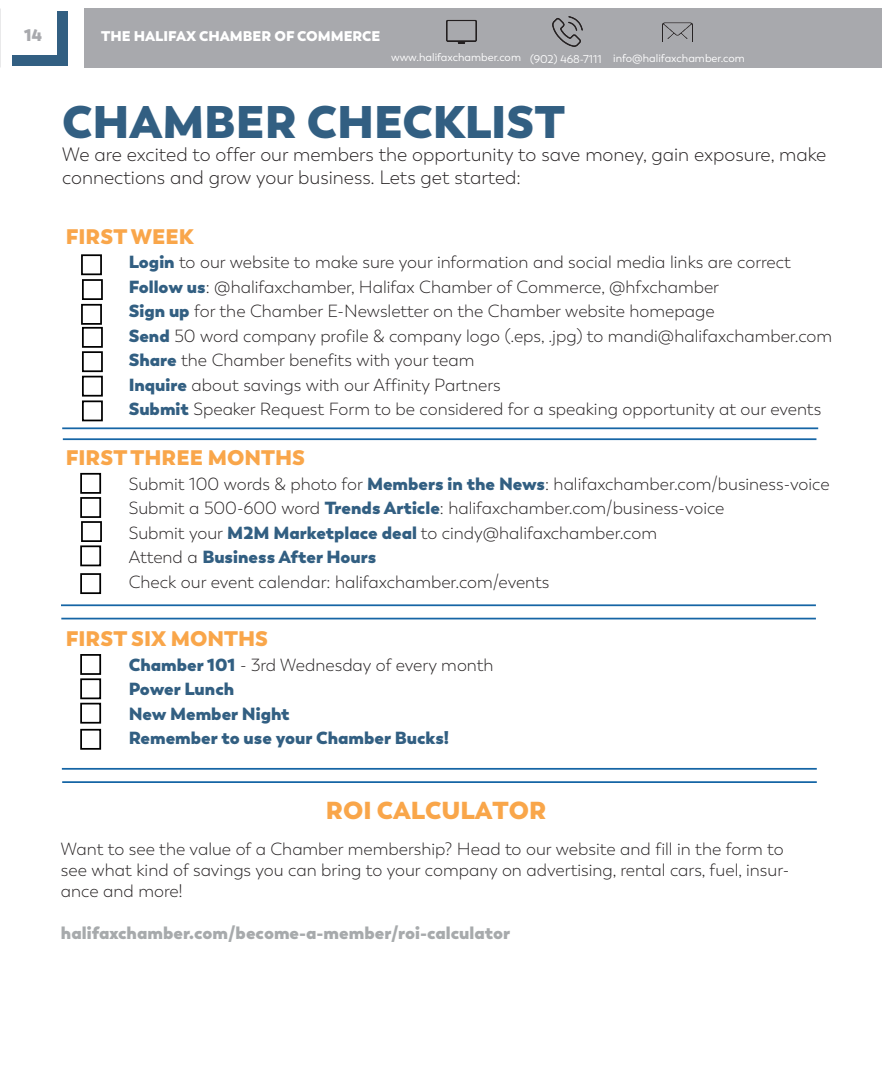
<style>
.page{position:relative;width:882px;height:1071px;background:#fff}
.page>*{position:absolute;margin:0;border:0;box-sizing:border-box;transform-origin:0 0}
.t1{font:800 45.5px "Trenda";color:#325f82}
.t2{font:800 24.5px "Trenda";color:#f9a64a}
.t3{font:800 21px "Trenda";color:#f9a64a}
.t4{font:300 19.25px/23.1px "Trenda";color:#231f20}
.t5{font:300 17.5px/21px "Trenda";color:#231f20}
.t6{font:800 17.5px "Trenda";color:#325f82}
.t7{font:800 17.5px "Trenda";color:#a7aaac}
.t8{font:800 16.8px "Trenda";color:#a8a9ad}
.t9{font:800 14px "Trenda";color:#fff}
.t10{font:11.2px "Trenda";color:#fff}
.s1{font-weight:800;color:#325f82}
.s2{font-weight:300;color:#231f20}
</style>
<div class="page">
<div style="left:84px;top:9px;width:798px;height:59px;background:#a8a9ad"></div>
<div style="left:57px;top:11px;width:10px;height:54px;background:#325f82"></div>
<div style="left:13px;top:55px;width:54px;height:10px;background:#325f82"></div>
<img style="left:446px;top:19px;width:30px;height:24px">
<img style="left:663px;top:22px;width:30px;height:19px">
<img style="left:552px;top:17px;width:30px;height:30px">
<div style="left:82px;top:327px;width:21px;height:21px;border:2px solid #000"></div>
<div style="left:81px;top:254px;width:21px;height:21px;border:2px solid #000"></div>
<div style="left:81px;top:304px;width:21px;height:21px;border:2px solid #000"></div>
<div style="left:80px;top:473px;width:21px;height:21px;border:2px solid #000"></div>
<div style="left:80px;top:497px;width:21px;height:21px;border:2px solid #000"></div>
<div style="left:80px;top:678px;width:21px;height:21px;border:2px solid #000"></div>
<div style="left:80px;top:703px;width:21px;height:21px;border:2px solid #000"></div>
<div style="left:80px;top:729px;width:21px;height:21px;border:2px solid #000"></div>
<div style="left:81px;top:521px;width:21px;height:21px;border:2px solid #000"></div>
<hr style="left:62px;top:427px;width:756px;height:2px;background:#1565a5">
<hr style="left:63px;top:438px;width:753px;height:2px;background:#1565a5">
<hr style="left:61px;top:604px;width:755px;height:2px;background:#1565a5">
<hr style="left:61px;top:618px;width:755px;height:1px;background:#1565a5">
<div style="left:82px;top:279px;width:21px;height:21px;border:2px solid #000"></div>
<div style="left:82px;top:351px;width:21px;height:21px;border:2px solid #000"></div>
<div style="left:80px;top:545px;width:21px;height:21px;border:2px solid #000"></div>
<div style="left:80px;top:573px;width:21px;height:21px;border:2px solid #000"></div>
<hr style="left:62px;top:768px;width:755px;height:2px;background:#1565a5">
<hr style="left:62px;top:781px;width:755px;height:2px;background:#1565a5">
<div style="left:80px;top:654px;width:21px;height:21px;border:2px solid #000"></div>
<div style="left:82px;top:376px;width:21px;height:21px;border:2px solid #000"></div>
<div style="left:82px;top:400px;width:21px;height:21px;border:2px solid #000"></div>
<p class="t8" style="left:24px;top:24px;width:19px">14</p>
<p class="t9" style="left:101px;top:27px;width:281px">THE HALIFAX CHAMBER OF COMMERCE</p>
<p class="t10" style="left:391px;top:51px;width:131px">www.halifaxchamber.com</p>
<p class="t10" style="left:530px;top:52px;width:73px">(902) 468-7111</p>
<p class="t10" style="left:613px;top:51px;width:133px">info@halifaxchamber.com</p>
<p class="t1" style="left:62px;top:92px;width:504px">CHAMBER CHECKLIST</p>
<p class="t4" style="left:62px;top:143px;width:766px">We are excited to offer our members the opportunity to save money, gain exposure, make connections and grow your business. Lets get started:</p>
<p class="t3" style="left:66px;top:223px;width:129px">FIRST WEEK</p>
<p class="t5" style="left:129px;top:252px;width:664px"><span class="s1">Login</span> to our website to make sure your information and social media links are correct</p>
<p class="t5" style="left:129px;top:277px;width:592px"><span class="s1">Follow us</span>: @halifaxchamber, Halifax Chamber of Commerce, @hfxchamber</p>
<p class="t5" style="left:129px;top:301px;width:587px"><span class="s1">Sign up</span> for the Chamber E-Newsletter on the Chamber website homepage</p>
<p class="t5" style="left:129px;top:326px;width:705px"><span class="s1">Send</span> 50 word company profile &amp; company logo (.eps, .jpg) to mandi@halifaxchamber.com</p>
<p class="t5" style="left:129px;top:350px;width:347px"><span class="s1">Share</span> the Chamber benefits with your team</p>
<p class="t5" style="left:129px;top:375px;width:373px"><span class="s1">Inquire</span> about savings with our Affinity Partners</p>
<p class="t5" style="left:129px;top:399px;width:694px"><span class="s1">Submit</span> Speaker Request Form to be considered for a speaking opportunity at our events</p>
<p class="t3" style="left:66px;top:444px;width:241px">FIRST THREE MONTHS</p>
<p class="t5" style="left:129px;top:473px;width:702px">Submit 100 words &amp; photo for <span class="s1">Members in the News</span>: halifaxchamber.com/business-voice</p>
<p class="t5" style="left:129px;top:498px;width:597px">Submit a 500-600 word <span class="s1">Trends Article</span>: halifaxchamber.com/business-voice</p>
<p class="t5" style="left:129px;top:522px;width:530px">Submit your <span class="s1">M2M Marketplace deal</span> to cindy@halifaxchamber.com</p>
<p class="t6" style="left:129px;top:546px;width:249px"><span class="s2">Attend a</span> Business After Hours</p>
<p class="t5" style="left:129px;top:571px;width:422px">Check our event calendar: halifaxchamber.com/events</p>
<p class="t3" style="left:66px;top:625px;width:204px">FIRST SIX MONTHS</p>
<p class="t5" style="left:129px;top:655px;width:366px"><span class="s1">Chamber 101</span> - 3rd Wednesday of every month</p>
<p class="t6" style="left:129px;top:678px;width:107px">Power Lunch</p>
<p class="t6" style="left:129px;top:702px;width:163px">New Member Night</p>
<p class="t6" style="left:129px;top:727px;width:322px">Remember to use your Chamber Bucks!</p>
<p class="t2" style="left:326px;top:794px;width:222px">ROI CALCULATOR</p>
<p class="t5" style="left:61px;top:839px;width:730px">Want to see the value of a Chamber membership? Head to our website and fill in the form to see what kind of savings you can bring to your company on advertising, rental cars, fuel, insur&shy;ance and more!</p>
<p class="t7" style="left:61px;top:922px;width:451px">halifaxchamber.com/become-a-member/roi-calculator</p>
</div>
